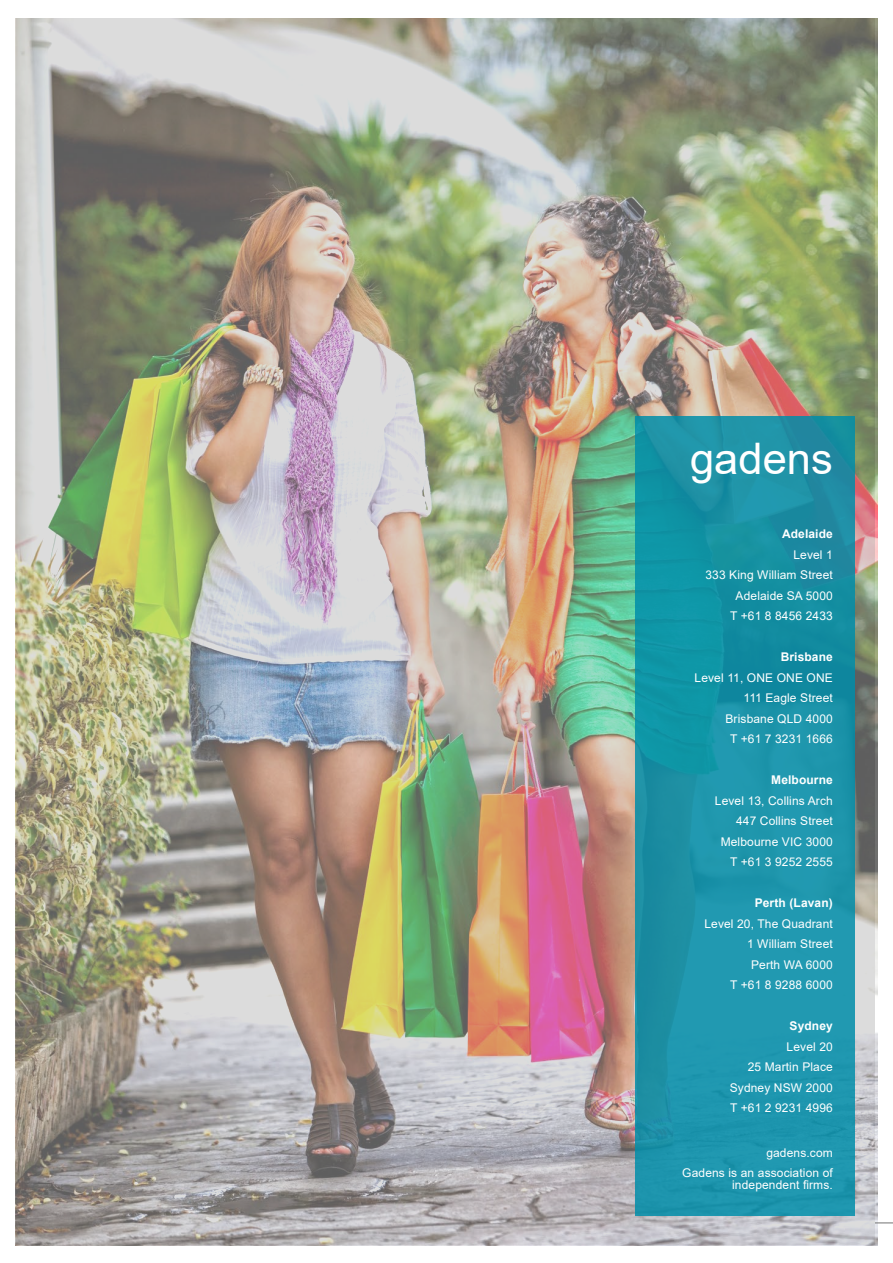
<style>
.page{position:relative;width:893px;height:1263px;background:#fff}
.page>*{position:absolute;margin:0;border:0;box-sizing:border-box;transform-origin:0 0}
.t1{font:43.5px "Arial";color:#fff}
.t2{font:12px/12px "Arial";letter-spacing:.01em;color:#fff;text-align:right}
.t3{font:700 12px "Arial";letter-spacing:.01em;color:#fff}
</style>
<div class="page">
<hr style="left:854px;top:1222px;width:39px;height:1px;background:#717171">
<img style="left:16px;top:19px;width:861px;height:1227px">
<div style="left:635px;top:417px;width:219px;height:799px;background:linear-gradient(to right,#1793a7,#1e93ab)"></div>
<p class="t1" style="left:690px;top:429px;width:144px">gadens</p>
<p class="t3" style="left:782px;top:525px;width:52px">Adelaide</p>
<p class="t2" style="left:793px;top:548px;width:41px">Level 1</p>
<p class="t2" style="left:705px;top:569px;width:129px">333 King William Street</p>
<p class="t2" style="left:736px;top:589px;width:99px">Adelaide SA 5000</p>
<p class="t2" style="left:730px;top:610px;width:104px">T +61 8 8456 2433</p>
<p class="t3" style="left:781px;top:648px;width:54px">Brisbane</p>
<p class="t2" style="left:695px;top:671px;width:140px">Level 11, ONE ONE ONE</p>
<p class="t2" style="left:743px;top:692px;width:91px">111 Eagle Street</p>
<p class="t2" style="left:725px;top:712px;width:109px">Brisbane QLD 4000</p>
<p class="t2" style="left:730px;top:733px;width:104px">T +61 7 3231 1666</p>
<p class="t3" style="left:771px;top:771px;width:63px">Melbourne</p>
<p class="t2" style="left:715px;top:794px;width:119px">Level 13, Collins Arch</p>
<p class="t2" style="left:736px;top:815px;width:98px">447 Collins Street</p>
<p class="t2" style="left:721px;top:835px;width:114px">Melbourne VIC 3000</p>
<p class="t2" style="left:730px;top:856px;width:104px">T +61 3 9252 2555</p>
<p class="t3" style="left:755px;top:894px;width:80px">Perth (Lavan)</p>
<p class="t2" style="left:704px;top:917px;width:130px">Level 20, The Quadrant</p>
<p class="t2" style="left:747px;top:938px;width:87px">1 William Street</p>
<p class="t2" style="left:751px;top:958px;width:83px">Perth WA 6000</p>
<p class="t2" style="left:730px;top:979px;width:104px">T +61 8 9288 6000</p>
<p class="t3" style="left:789px;top:1017px;width:45px">Sydney</p>
<p class="t2" style="left:787px;top:1040px;width:48px">Level 20</p>
<p class="t2" style="left:748px;top:1061px;width:87px">25 Martin Place</p>
<p class="t2" style="left:730px;top:1081px;width:105px">Sydney NSW 2000</p>
<p class="t2" style="left:730px;top:1102px;width:104px">T +61 2 9231 4996</p>
<p class="t2" style="left:766px;top:1146px;width:68px">gadens.com</p>
<p class="t2" style="left:682px;top:1167px;width:152px">Gadens is an association of independent firms.</p>
</div>
